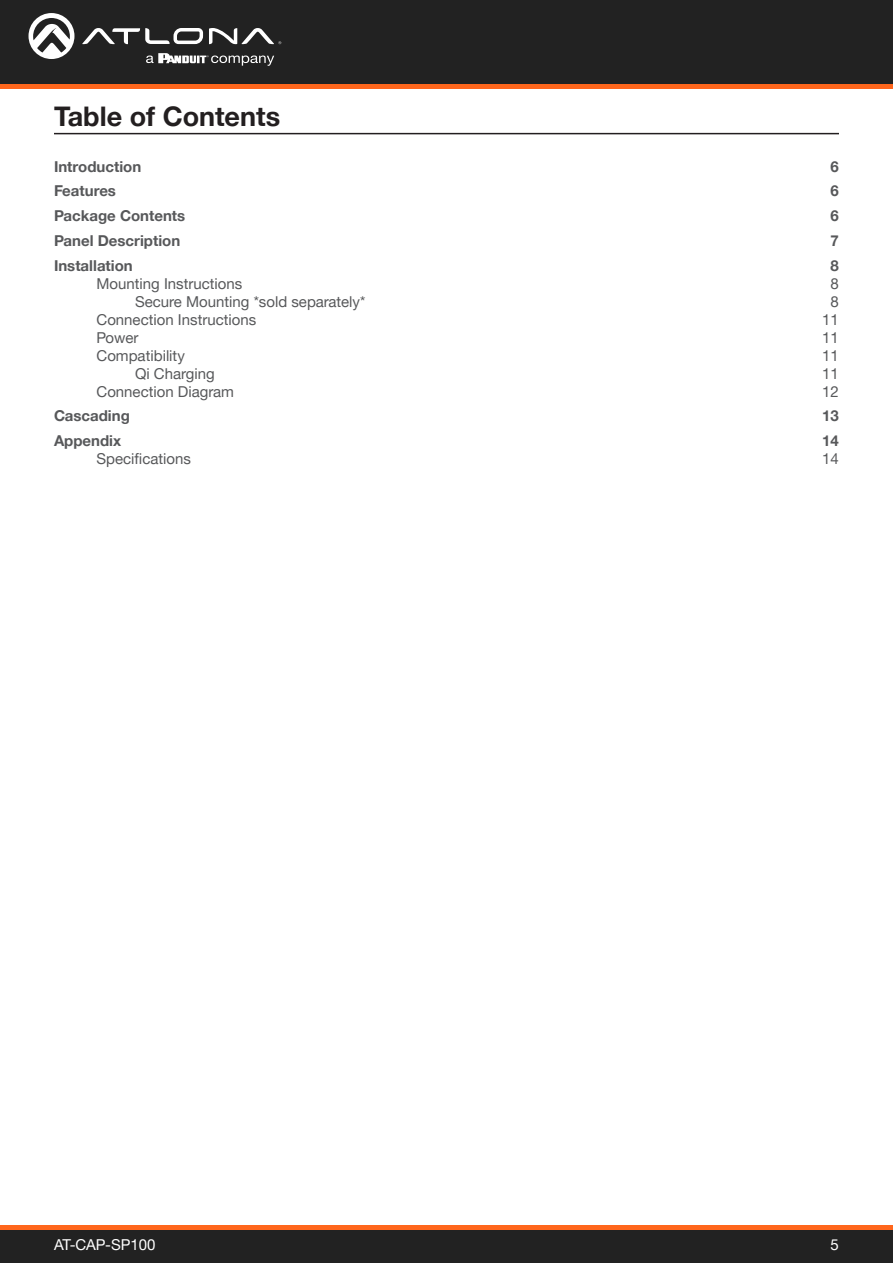
<style>
.page{position:relative;width:893px;height:1263px;background:#fff}
.page>*{position:absolute;margin:0;border:0;box-sizing:border-box;transform-origin:0 0}
.Non_TOC_Section_Head{font:700 27px "Helvetica Neue LTW1 G";color:#231f20}
.t1{font:15px "Helvetica Neue LTW1 G";color:#57585a}
.t2{font:700 15px "Helvetica Neue LTW1 G";color:#57585a}
.t3{font:15px "Helvetica Neue LTW1 G";color:#fff}
</style>
<div class="page">
<div style="left:0;top:1227px;width:893px;height:36px;background:#222"></div>
<div style="left:0;top:0;width:893px;height:84px;background:#222"></div>
<svg style="left:82px;top:28px;width:121px;height:16px"></svg>
<svg style="left:209px;top:28px;width:72px;height:16px"></svg>
<svg style="left:29px;top:13px;width:45px;height:46px"></svg>
<svg style="left:146px;top:53px;width:128px;height:13px"></svg>
<hr style="left:0;top:84px;width:893px;height:4px;background:#ff661c">
<hr style="left:0;top:1225px;width:893px;height:4px;background:#ff661c">
<hr style="left:54px;top:133px;width:785px;height:1px;background:#231f20">
<p class="Non_TOC_Section_Head" style="left:54px;top:100px;width:228px">Table of Contents</p>
<p class="t2" style="left:54px;top:157px;width:89px">Introduction</p>
<p class="t2" style="left:831px;top:157px;width:10px">6</p>
<p class="t2" style="left:54px;top:182px;width:64px">Features</p>
<p class="t2" style="left:831px;top:182px;width:10px">6</p>
<p class="t2" style="left:54px;top:206px;width:133px">Package Contents</p>
<p class="t2" style="left:831px;top:206px;width:10px">6</p>
<p class="t2" style="left:54px;top:231px;width:128px">Panel Description</p>
<p class="t2" style="left:831px;top:231px;width:10px">7</p>
<p class="t2" style="left:54px;top:256px;width:80px">Installation</p>
<p class="t2" style="left:831px;top:256px;width:10px">8</p>
<p class="t1" style="left:97px;top:274px;width:147px">Mounting Instructions</p>
<p class="t1" style="left:831px;top:274px;width:10px">8</p>
<p class="t1" style="left:135px;top:292px;width:232px">Secure Mounting *sold separately*</p>
<p class="t1" style="left:831px;top:292px;width:10px">8</p>
<p class="t1" style="left:97px;top:310px;width:161px">Connection Instructions</p>
<p class="t1" style="left:822px;top:310px;width:18px">11</p>
<p class="t1" style="left:97px;top:328px;width:44px">Power</p>
<p class="t1" style="left:822px;top:328px;width:18px">11</p>
<p class="t1" style="left:97px;top:346px;width:90px">Compatibility</p>
<p class="t1" style="left:822px;top:346px;width:18px">11</p>
<p class="t1" style="left:135px;top:364px;width:81px">Qi Charging</p>
<p class="t1" style="left:822px;top:364px;width:18px">11</p>
<p class="t1" style="left:97px;top:382px;width:139px">Connection Diagram</p>
<p class="t1" style="left:822px;top:382px;width:18px">12</p>
<p class="t2" style="left:54px;top:407px;width:77px">Cascading</p>
<p class="t2" style="left:822px;top:407px;width:18px">13</p>
<p class="t2" style="left:54px;top:431px;width:69px">Appendix</p>
<p class="t2" style="left:822px;top:431px;width:18px">14</p>
<p class="t1" style="left:97px;top:449px;width:96px">Specifications</p>
<p class="t1" style="left:822px;top:449px;width:18px">14</p>
<p class="t3" style="left:54px;top:1235px;width:103px">AT-CAP-SP100</p>
<p class="t3" style="left:831px;top:1235px;width:10px">5</p>
</div>
